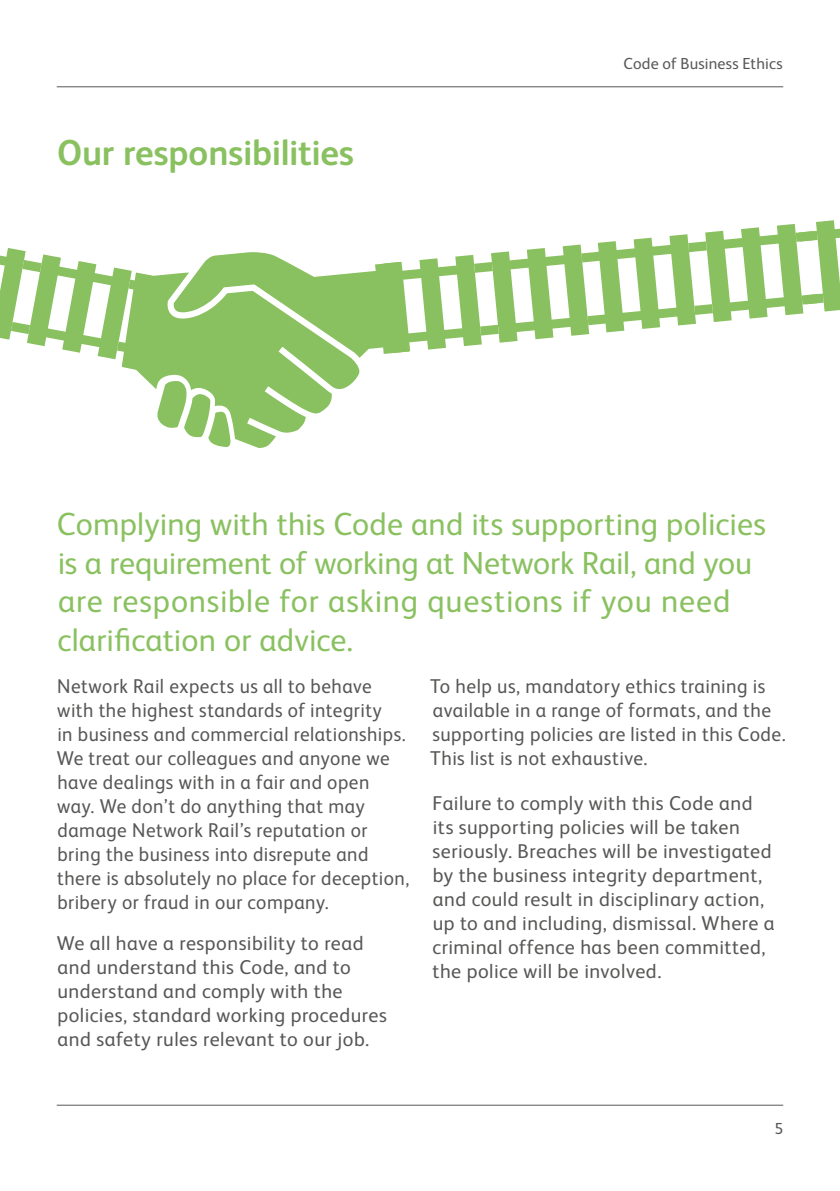
<style>
.page{position:relative;width:840px;height:1191px;background:#fff}
.page>*{position:absolute;margin:0;border:0;box-sizing:border-box;transform-origin:0 0}
.t1{font:700 36px "Network Rail Sans";letter-spacing:-.01em;color:#8ac160}
.t2{font:32px/38.4px "Network Rail Sans";letter-spacing:.005em;color:#8ac160}
.t3{font:20px/24px "Network Rail Sans";letter-spacing:.025em;color:#575756}
.t4{font:20px/24px "Network Rail Sans";letter-spacing:.025em;color:#575756;scale:.96 1}
.t5{font:16px "Network Rail Sans";letter-spacing:.015em;color:#575756}
</style>
<div class="page">
<svg style="left:121px;top:274px;width:239px;height:174px"></svg>
<svg style="left:171px;top:220px;width:668px;height:141px"></svg>
<svg style="left:0;top:248px;width:148px;height:111px"></svg>
<hr style="left:57px;top:86px;width:725px;height:1px;background:#575756">
<hr style="left:57px;top:1104px;width:725px;height:1px;background:#575756">
<h1 class="t1" style="left:57px;top:128px;width:298px">Our responsibilities</h1>
<p class="t5" style="left:623px;top:53px;width:161px">Code of Business Ethics</p>
<h2 class="t2" style="left:57px;top:503px;width:710px">Complying with this Code and its supporting policies is a requirement of working at Network Rail, and you are responsible for asking questions if you need clarification or advice.</h2>
<p class="t4" style="left:57px;top:673px;width:368px">Network Rail expects us all to behave with the highest standards of integrity<br>in business and commercial relationships.<br>We treat our colleagues and anyone we have dealings with in a fair and open way. We don’t do anything that may damage Network Rail’s reputation or bring the business into disrepute and there is absolutely no place for deception, bribery or fraud in our company.</p>
<p class="t3" style="left:57px;top:930px;width:331px">We all have a responsibility to read and understand this Code, and to understand and comply with the policies, standard working procedures and safety rules relevant to our job.</p>
<p class="t3" style="left:430px;top:673px;width:357px">To help us, mandatory ethics training is available in a range of formats, and the supporting policies are listed in this Code.<br>This list is not exhaustive.</p>
<p class="t3" style="left:432px;top:790px;width:343px">Failure to comply with this Code and its supporting policies will be taken seriously. Breaches will be investigated by the business integrity department, and could result in disciplinary action, up to and including, dismissal. Where a criminal offence has been committed, the police will be involved.</p>
<p class="t5" style="left:774px;top:1118px;width:10px">5</p>
</div>
